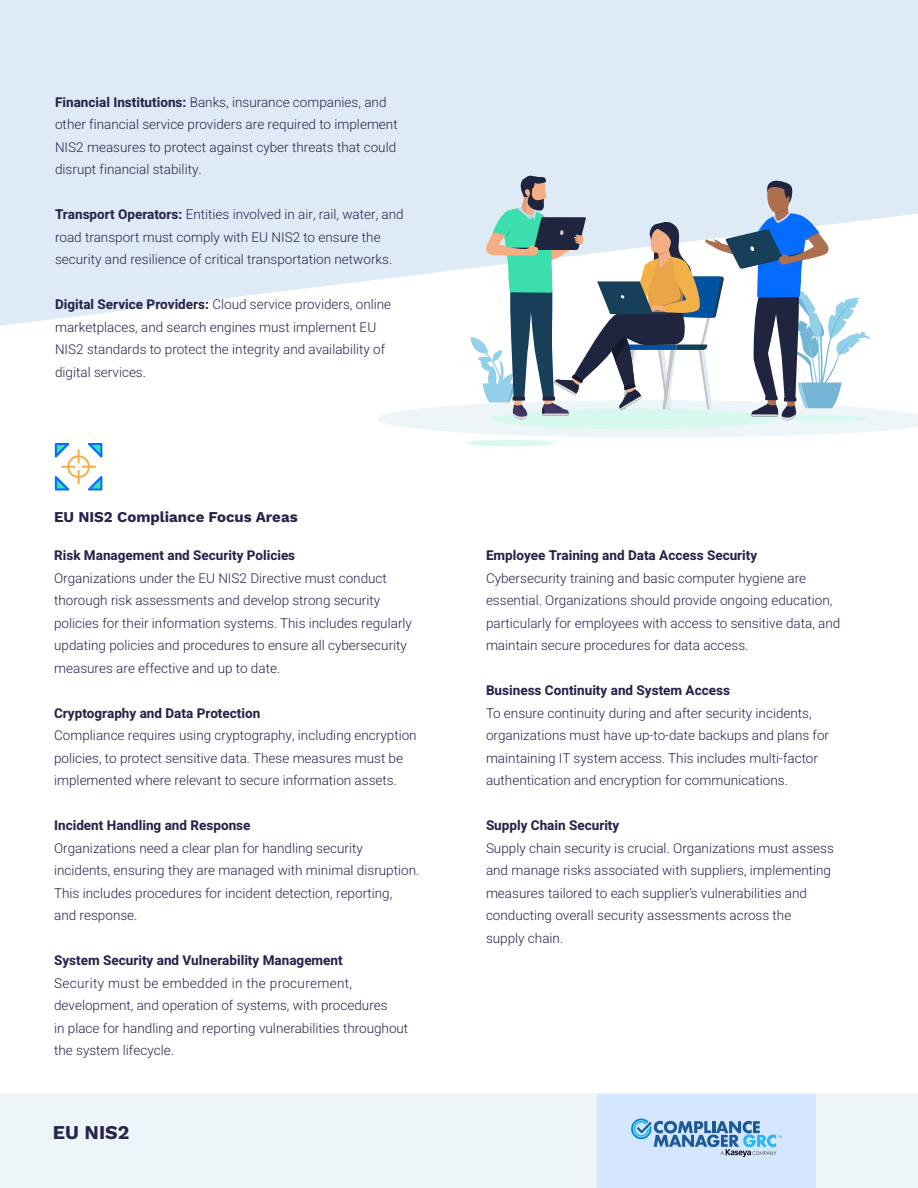
<style>
.page{position:relative;width:918px;height:1188px;background:#fff}
.page>*{position:absolute;margin:0;border:0;box-sizing:border-box;transform-origin:0 0}
.t1{font:700 19.5px "Work Sans";color:#28234a}
.Paragraph_Headline{font:700 15px "Work Sans";color:#28234a}
.Paragraph{font:300 13.5px/22.5px "Heebo";color:#28234a}
.Paragraph-2{font:700 13.5px "Heebo";color:#28234a}
.s1{font-weight:700}
</style>
<div class="page">
<div style="left:0;top:0;width:918px;height:326px;background:#deebf7"></div>
<div style="left:0;top:1093px;width:918px;height:95px;background:#edf5f8"></div>
<div style="left:597px;top:1094px;width:219px;height:94px;background:#d5e6ff"></div>
<svg style="left:631px;top:1118px;width:151px;height:39px"></svg>
<div style="left:466px;top:440px;width:88px;height:6px;background:#d8f9f0;border-radius:50%"></div>
<svg style="left:377px;top:174px;width:541px;height:264px"></svg>
<svg style="left:55px;top:443px;width:47px;height:47px"></svg>
<svg style="left:92px;top:445px;width:8px;height:9px"></svg>
<p class="Paragraph" style="left:55px;top:91px;width:344px"><span class="s1">Financial Institutions:</span> Banks, insurance companies, and other financial service providers are required to implement NIS2 measures to protect against cyber threats that could disrupt financial stability.</p>
<p class="Paragraph" style="left:55px;top:203px;width:350px"><span class="s1">Transport Operators:</span> Entities involved in air, rail, water, and road transport must comply with EU NIS2 to ensure the security and resilience of critical transportation networks.</p>
<p class="Paragraph" style="left:55px;top:293px;width:338px"><span class="s1">Digital Service Providers:</span> Cloud service providers, online marketplaces, and search engines must implement EU NIS2 standards to protect the integrity and availability of digital services.</p>
<p class="Paragraph_Headline" style="left:54px;top:506px;width:245px">EU NIS2 Compliance Focus Areas</p>
<p class="Paragraph-2" style="left:54px;top:546px;width:243px">Risk Management and Security Policies</p>
<p class="Paragraph" style="left:54px;top:567px;width:359px">Organizations under the EU NIS2 Directive must conduct thorough risk assessments and develop strong security policies for their information systems. This includes regularly updating policies and procedures to ensure all cybersecurity measures are effective and up to date.</p>
<p class="Paragraph-2" style="left:54px;top:704px;width:208px">Cryptography and Data Protection</p>
<p class="Paragraph" style="left:54px;top:724px;width:364px">Compliance requires using cryptography, including encryption policies, to protect sensitive data. These measures must be implemented where relevant to secure information assets.</p>
<p class="Paragraph-2" style="left:54px;top:816px;width:198px">Incident Handling and Response</p>
<p class="Paragraph" style="left:54px;top:837px;width:367px">Organizations need a clear plan for handling security incidents, ensuring they are managed with minimal disruption.<br>This includes procedures for incident detection, reporting,<br>and response.</p>
<p class="Paragraph-2" style="left:54px;top:951px;width:290px">System Security and Vulnerability Management</p>
<p class="Paragraph" style="left:54px;top:972px;width:356px">Security must be embedded in the procurement, development, and operation of systems, with procedures<br>in place for handling and reporting vulnerabilities throughout the system lifecycle.</p>
<h1 class="t1" style="left:53px;top:1118px;width:78px">EU NIS2</h1>
<p class="Paragraph-2" style="left:486px;top:546px;width:273px">Employee Training and Data Access Security</p>
<p class="Paragraph" style="left:486px;top:567px;width:356px">Cybersecurity training and basic computer hygiene are essential. Organizations should provide ongoing education, particularly for employees with access to sensitive data, and maintain secure procedures for data access.</p>
<p class="Paragraph-2" style="left:486px;top:681px;width:246px">Business Continuity and System Access</p>
<p class="Paragraph" style="left:486px;top:702px;width:345px">To ensure continuity during and after security incidents, organizations must have up-to-date backups and plans for maintaining IT system access. This includes multi-factor authentication and encryption for communications.</p>
<p class="Paragraph-2" style="left:486px;top:816px;width:135px">Supply Chain Security</p>
<p class="Paragraph" style="left:486px;top:837px;width:349px">Supply chain security is crucial. Organizations must assess and manage risks associated with suppliers, implementing measures tailored to each supplier’s vulnerabilities and conducting overall security assessments across the<br>supply chain.</p>
</div>
